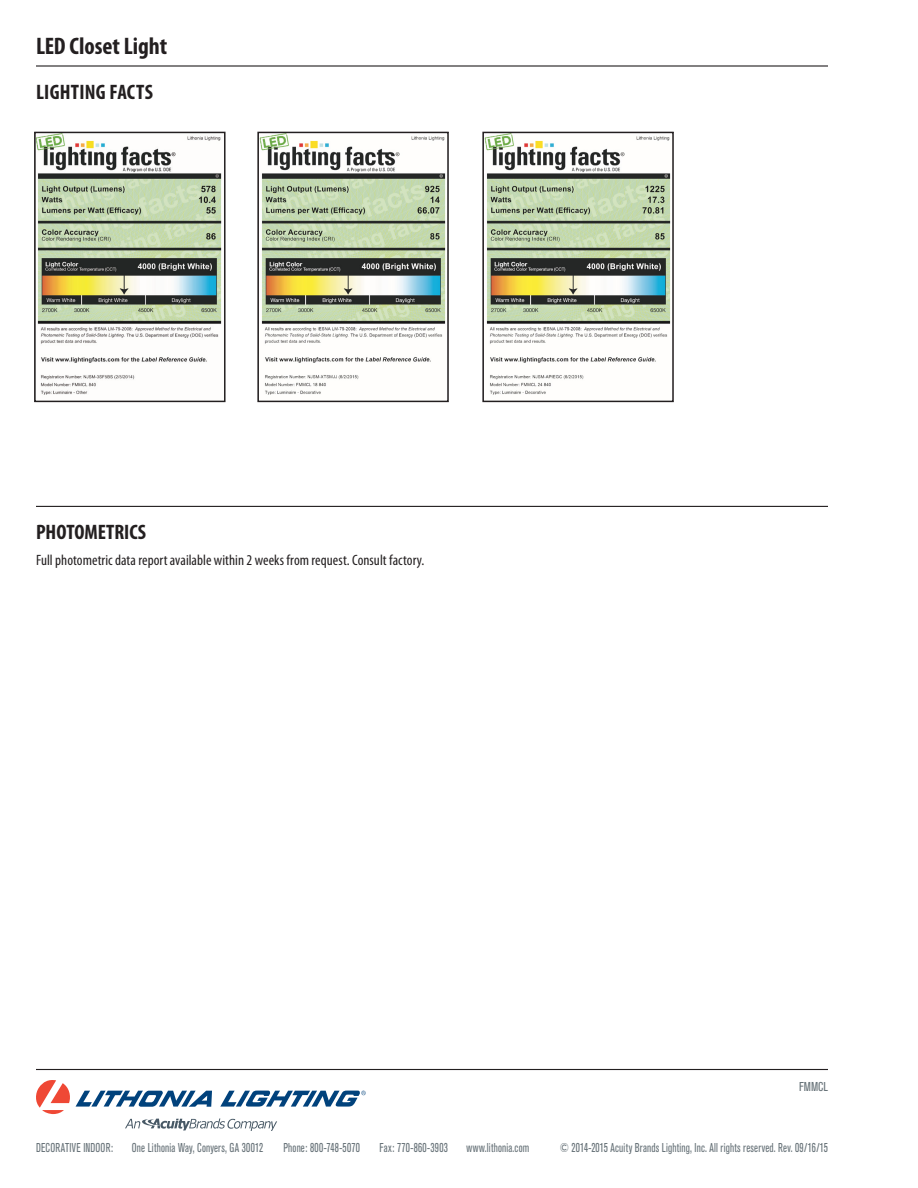
<style>
.page{position:relative;width:918px;height:1188px;background:#fff}
.page>*{position:absolute;margin:0;border:0;box-sizing:border-box;transform-origin:0 0}
.t1{font:700 condensed 24px "Myriad Pro";color:#231f20}
.t2{font:700 condensed 21px "Myriad Pro";color:#231f20}
.t3{font:condensed 15px "Myriad Pro";letter-spacing:.005em;color:#231f20}
.t4{font:condensed 12.75px "Akzidenz Grotesk BE";letter-spacing:.015em;color:#687379;scale:.87 1}
.t5{font:condensed 12.75px "Akzidenz Grotesk BE";letter-spacing:.015em;color:#687379}
</style>
<div class="page">
<hr style="left:36px;top:65px;width:792px;height:2px;background:#231f20">
<hr style="left:36px;top:1069px;width:792px;height:1px;background:#231f20">
<svg style="left:36px;top:1080px;width:330px;height:51px"></svg>
<hr style="left:36px;top:506px;width:792px;height:1px;background:#231f20">
<img style="left:37px;top:135px;width:185px;height:260px">
<div style="left:34px;top:132px;width:192px;height:270px;border:2px solid #231f20"></div>
<img style="left:260px;top:135px;width:186px;height:260px">
<div style="left:257px;top:132px;width:192px;height:270px;border:2px solid #231f20"></div>
<img style="left:485px;top:135px;width:186px;height:260px">
<div style="left:482px;top:132px;width:192px;height:270px;border:2px solid #231f20"></div>
<h1 class="t1" style="left:36px;top:33px;width:133px">LED Closet Light</h1>
<h2 class="t2" style="left:36px;top:80px;width:118px">LIGHTING FACTS</h2>
<h2 class="t2" style="left:36px;top:520px;width:111px">PHOTOMETRICS</h2>
<p class="t3" style="left:36px;top:552px;width:390px">Full photometric data report available within 2 weeks from request. Consult factory.</p>
<p class="t5" style="left:799px;top:1079px;width:30px">FMMCL</p>
<p class="t4" style="left:36px;top:1141px;width:90px">DECORATIVE INDOOR:</p>
<p class="t4" style="left:132px;top:1141px;width:152px">One Lithonia Way, Conyers, GA 30012</p>
<p class="t4" style="left:283px;top:1141px;width:89px">Phone: 800-748-5070</p>
<p class="t4" style="left:380px;top:1141px;width:80px">Fax: 770-860-3903</p>
<p class="t4" style="left:467px;top:1141px;width:74px">www.lithonia.com</p>
<p class="t4" style="left:560px;top:1141px;width:310px">© 2014-2015 Acuity Brands Lighting, Inc. All rights reserved. Rev. 09/16/15</p>
</div>
